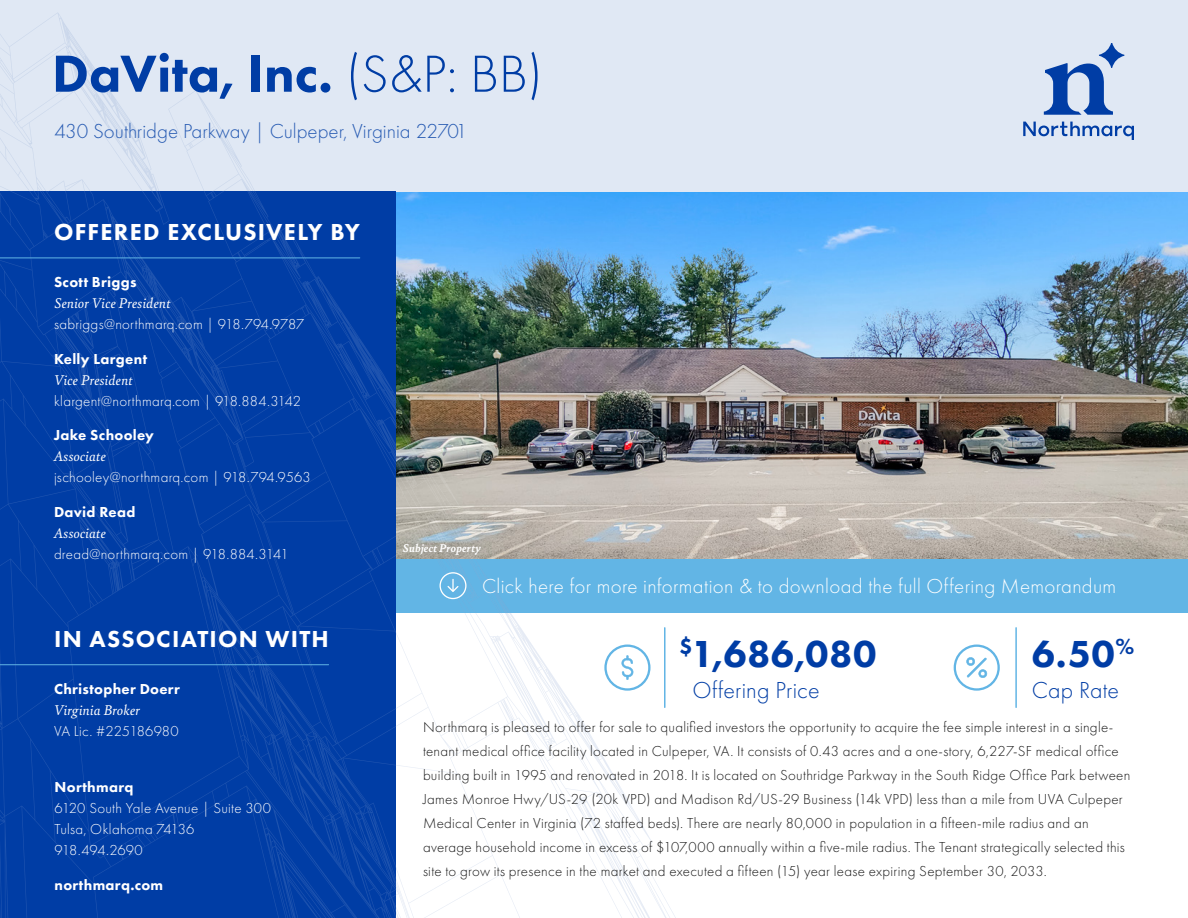
<style>
.page{position:relative;width:1188px;height:918px;background:#fff}
.page>*{position:absolute;margin:0;border:0;box-sizing:border-box;transform-origin:0 0}
.COVER_TITLE__Blue_36_36{font:800 54px "Futura PT";color:#003da5}
.BODY__Text_Rich_Black_10_16{font:800 39px "Futura PT";letter-spacing:.005em;color:#003da5}
.PAGE_HEADER__White{font:800 24px "Futura PT";letter-spacing:.05em;color:#fff}
.BODY__Text_Rich_Black_10_16-2{font:300 24px "Futura PT";letter-spacing:.005em;color:#003da5}
.BODY__Text_Rich_Black_10_16-3{font:300 21px "Futura PT";letter-spacing:.015em;color:#fff}
.COVER_ADDRESS__Blue_85_-_14_16{font:300 21px "Futura PT";color:#265ab2}
.BODY__Text_Rich_Black_10_16-4{font:300 15px/24px "Futura PT";letter-spacing:.015em;color:#191919}
.CONTACT__Text_White_10_14{font:300 15px/21px "Futura PT";letter-spacing:.015em;color:#fff}
.CONTACT__Text_White_10_14_Heavy{font:800 15px "Futura PT";letter-spacing:.02em;color:#fff}
.CONTACT__Text_White_10_14_Title{font:italic 15px "Bely";letter-spacing:.02em;color:#fff}
.CAPTION__White_8__left__Italic{font:italic 700 12px "Bely";letter-spacing:.015em;color:#fff}
.s1{font-weight:300}
</style>
<div class="page">
<div style="left:396px;top:559px;width:792px;height:53px;background:#62b5e5"></div>
<img style="left:718px;top:192px;width:470px;height:367px">
<div style="left:0;top:0;width:1188px;height:192px;background:#e0e8f4"></div>
<svg style="left:0;top:13px;width:396px;height:179px"></svg>
<svg style="left:396px;top:612px;width:322px;height:306px"></svg>
<svg style="left:0;top:192px;width:396px;height:726px;background:#023ea5"></svg>
<svg style="left:194px;top:551px;width:4px;height:5px"></svg>
<hr style="left:0;top:258px;width:360px;height:1px;background:#62b5e5">
<hr style="left:0;top:664px;width:329px;height:1px;background:#62b5e5">
<svg style="left:1023px;top:122px;width:111px;height:17px"></svg>
<svg style="left:1044px;top:44px;width:80px;height:71px"></svg>
<img style="left:396px;top:192px;width:322px;height:367px">
<hr style="left:664px;top:628px;width:2px;height:79px;background:#62b5e5">
<svg style="left:604px;top:645px;width:47px;height:46px"></svg>
<hr style="left:1015px;top:628px;width:2px;height:79px;background:#62b5e5">
<svg style="left:954px;top:645px;width:46px;height:46px"></svg>
<svg style="left:439px;top:572px;width:28px;height:28px"></svg>
<p class="COVER_TITLE__Blue_36_36" style="left:52px;top:40px;width:492px">DaVita, Inc. <span class="s1">(S&amp;P: BB)</span></p>
<p class="COVER_ADDRESS__Blue_85_-_14_16" style="left:54px;top:119px;width:414px">430 Southridge Parkway | Culpeper, Virginia 22701</p>
<p class="PAGE_HEADER__White" style="left:54px;top:217px;width:307px">OFFERED EXCLUSIVELY BY</p>
<p class="CONTACT__Text_White_10_14_Heavy" style="left:54px;top:273px;width:84px">Scott Briggs</p>
<p class="CONTACT__Text_White_10_14_Title" style="left:54px;top:293px;width:118px">Senior Vice President</p>
<p class="CONTACT__Text_White_10_14" style="left:54px;top:314px;width:252px">sabriggs@northmarq.com | 918.794.9787</p>
<p class="CONTACT__Text_White_10_14_Heavy" style="left:54px;top:349px;width:95px">Kelly Largent</p>
<p class="CONTACT__Text_White_10_14_Title" style="left:54px;top:369px;width:80px">Vice President</p>
<p class="CONTACT__Text_White_10_14" style="left:54px;top:390px;width:249px">klargent@northmarq.com | 918.884.3142</p>
<p class="CONTACT__Text_White_10_14_Heavy" style="left:54px;top:426px;width:102px">Jake Schooley</p>
<p class="CONTACT__Text_White_10_14_Title" style="left:54px;top:446px;width:53px">Associate</p>
<p class="CONTACT__Text_White_10_14" style="left:54px;top:467px;width:258px">jschooley@northmarq.com | 918.794.9563</p>
<p class="CONTACT__Text_White_10_14_Heavy" style="left:54px;top:502px;width:83px">David Read</p>
<p class="CONTACT__Text_White_10_14_Title" style="left:54px;top:522px;width:53px">Associate</p>
<p class="CONTACT__Text_White_10_14" style="left:54px;top:543px;width:236px">dread@northmarq.com | 918.884.3141</p>
<p class="PAGE_HEADER__White" style="left:54px;top:624px;width:276px">IN ASSOCIATION WITH</p>
<p class="CONTACT__Text_White_10_14_Heavy" style="left:54px;top:680px;width:127px">Christopher Doerr</p>
<p class="CONTACT__Text_White_10_14_Title" style="left:54px;top:699px;width:88px">Virginia Broker</p>
<p class="CONTACT__Text_White_10_14" style="left:54px;top:721px;width:126px">VA Lic. #225186980</p>
<p class="CONTACT__Text_White_10_14_Heavy" style="left:55px;top:778px;width:80px">Northmarq</p>
<p class="CONTACT__Text_White_10_14" style="left:55px;top:798px;width:218px">6120 South Yale Avenue | Suite 300<br>Tulsa, Oklahoma 74136<br>918.494.2690</p>
<p class="CONTACT__Text_White_10_14_Heavy" style="left:55px;top:876px;width:110px">northmarq.com</p>
<p class="CAPTION__White_8__left__Italic" style="left:403px;top:539px;width:80px">Subject Property</p>
<p class="BODY__Text_Rich_Black_10_16-3" style="left:482px;top:574px;width:636px">Click here for more information &amp; to download the full Offering Memorandum</p>
<p class="BODY__Text_Rich_Black_10_16" style="left:679px;top:630px;width:199px"><sup>$</sup>1,686,080</p>
<p class="BODY__Text_Rich_Black_10_16-2" style="left:693px;top:676px;width:129px">Offering Price</p>
<p class="BODY__Text_Rich_Black_10_16" style="left:1032px;top:629px;width:104px">6.50<sup>%</sup></p>
<p class="BODY__Text_Rich_Black_10_16-2" style="left:1032px;top:676px;width:89px">Cap Rate</p>
<p class="BODY__Text_Rich_Black_10_16-4" style="left:423px;top:716px;width:709px">Northmarq is pleased to offer for sale to qualified investors the opportunity to acquire the fee simple interest in a single&shy;tenant medical office facility located in Culpeper, VA. It consists of 0.43 acres and a one-story, 6,227-SF medical office building built in 1995 and renovated in 2018. It is located on Southridge Parkway in the South Ridge Office Park between James Monroe Hwy/US-29 (20k VPD) and Madison Rd/US-29 Business (14k VPD) less than a mile from UVA Culpeper Medical Center in Virginia (72 staffed beds). There are nearly 80,000 in population in a fifteen-mile radius and an average household income in excess of $107,000 annually within a five-mile radius. The Tenant strategically selected this site to grow its presence in the market and executed a fifteen (15) year lease expiring September 30, 2033.</p>
</div>
